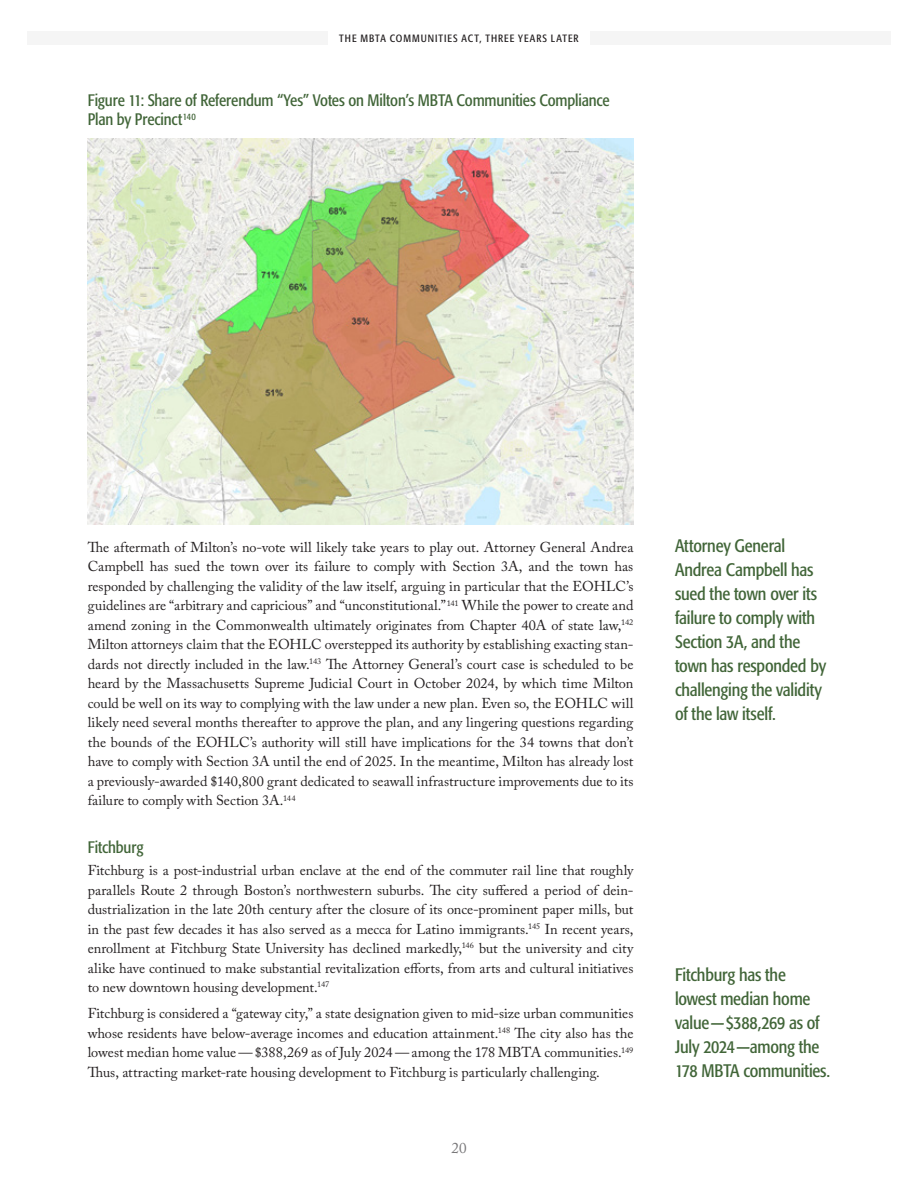
<style>
.page{position:relative;width:918px;height:1188px;background:#fff}
.page>*{position:absolute;margin:0;border:0;box-sizing:border-box;transform-origin:0 0}
.Pull_Quotes{font:condensed 18px/24px "Formata Std";letter-spacing:-.01em;color:#416538}
.Figure_Title{font:condensed 16.5px/19.5px "Formata Std";letter-spacing:-.01em;color:#416538}
.Heading_2{font:condensed 16.5px "Formata Std";letter-spacing:-.005em;color:#416538}
.t1{font:15px "Adobe Caslon Pro";color:#787779}
.Body_Copy{font:14.25px/19.5px "Adobe Caslon Pro";letter-spacing:-.005em;color:#231f20;text-align:justify}
.t2{font:condensed 10.5px "Formata Std";letter-spacing:.095em;color:#231f20}
</style>
<div class="page">
<div style="left:27px;top:31px;width:864px;height:14px;background:#f5f5f5"></div>
<div style="left:328px;top:31px;width:262px;height:14px;background:#fff"></div>
<img style="left:88px;top:138px;width:545px;height:386px">
<p class="t2" style="left:339px;top:32px;width:241px">THE MBTA COMMUNITIES ACT, THREE YEARS LATER</p>
<p class="Figure_Title" style="left:88px;top:90px;width:524px">Figure 11: Share of Referendum “Yes” Votes on Milton’s MBTA Communities Compliance<br>Plan by Precinct<sup>140</sup></p>
<p class="Body_Copy" style="left:88px;top:537px;width:547px">The aftermath of Milton’s no-vote will likely take years to play out. Attorney General Andrea Campbell has sued the town over its failure to comply with Section 3A, and the town has responded by challenging the validity of the law itself, arguing in particular that the EOHLC’s guidelines are “arbitrary and capricious” and “unconstitutional.”<sup>141</sup> While the power to create and amend zoning in the Commonwealth ultimately originates from Chapter 40A of state law,<sup>142<br></sup>Milton attorneys claim that the EOHLC overstepped its authority by establishing exacting stan&shy;dards not directly included in the law.<sup>143</sup> The Attorney General’s court case is scheduled to be heard by the Massachusetts Supreme Judicial Court in October 2024, by which time Milton could be well on its way to complying with the law under a new plan. Even so, the EOHLC will likely need several months thereafter to approve the plan, and any lingering questions regarding the bounds of the EOHLC’s authority will still have implications for the 34 towns that don’t have to comply with Section 3A until the end of 2025. In the meantime, Milton has already lost a previously-awarded $140,800 grant dedicated to seawall infrastructure improvements due to its failure to comply with Section 3A.<sup>144</sup></p>
<p class="Heading_2" style="left:88px;top:838px;width:57px">Fitchburg</p>
<p class="Body_Copy" style="left:88px;top:860px;width:547px">Fitchburg is a post-industrial urban enclave at the end of the commuter rail line that roughly parallels Route 2 through Boston’s northwestern suburbs. The city suffered a period of dein&shy;dustrialization in the late 20th century after the closure of its once-prominent paper mills, but in the past few decades it has also served as a mecca for Latino immigrants.<sup>145</sup> In recent years, enrollment at Fitchburg State University has declined markedly,<sup>146</sup> but the university and city alike have continued to make substantial revitalization efforts, from arts and cultural initiatives to new downtown housing development.<sup>147</sup></p>
<p class="Body_Copy" style="left:88px;top:1004px;width:547px">Fitchburg is considered a “gateway city,” a state designation given to mid-size urban communities whose residents have below-average incomes and education attainment.<sup>148</sup> The city also has the lowest median home value — $388,269 as of July 2024 — among the 178 MBTA communities.<sup>149<br></sup>Thus, attracting market-rate housing development to Fitchburg is particularly challenging.</p>
<p class="t1" style="left:452px;top:1139px;width:16px">20</p>
<p class="Pull_Quotes" style="left:675px;top:534px;width:153px">Attorney General<br>Andrea Campbell has sued the town over its failure to comply with<br>Section 3A, and the town has responded by challenging the validity of the law itself.</p>
<p class="Pull_Quotes" style="left:675px;top:962px;width:157px">Fitchburg has the lowest median home value—$388,269 as of<br>July 2024—among the<br>178 MBTA communities.</p>
</div>
